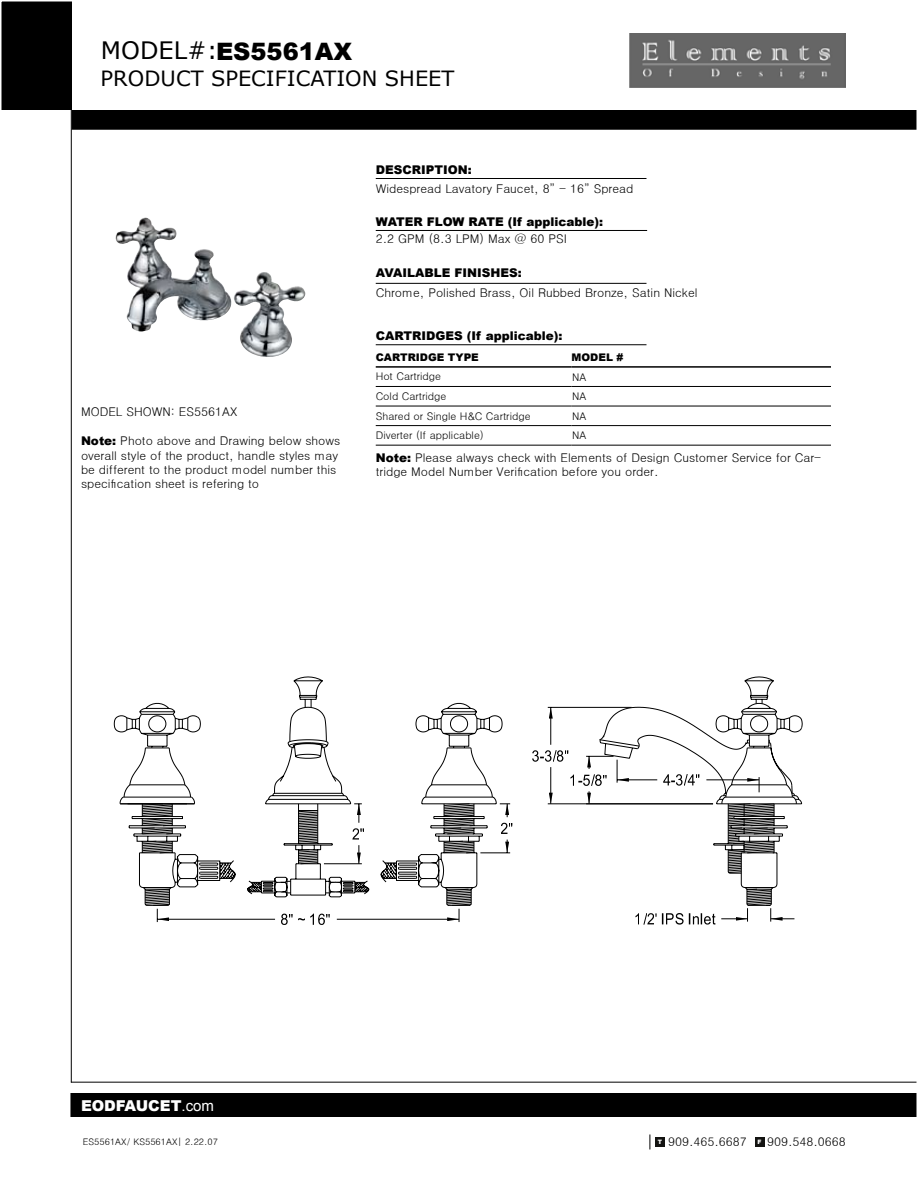
<style>
.page{position:relative;width:918px;height:1188px;background:#fff}
.page>*{position:absolute;margin:0;border:0;box-sizing:border-box;transform-origin:0 0}
.t1{font:900 24px "Arial";color:#000}
.t2{font:21px "Verdana";color:#000}
.t3{font:900 15px "Arial";color:#fff}
.t4{font:12px/14.4px "Dotum";color:#000}
.t5{font:900 12px "Arial";color:#000}
.t6{font:10.5px/19.5px "Dotum";color:#000}
.t7{font:900 10.5px "Arial";color:#000}
.t8{font:9px "Dotum";color:#000}
.t9{font:900 6px "Arial";color:#fff}
.s1{font-family:"Verdana";font-weight:400}
.s2{font-family:"Arial";font-weight:900}
.s3{font-weight:400}
</style>
<div class="page">
<svg style="left:650px;top:1134px;width:1px;height:15px"></svg>
<div style="left:655px;top:1137px;width:10px;height:9px;background:#131311"></div>
<div style="left:755px;top:1137px;width:9px;height:9px;background:#131311"></div>
<div style="left:0;top:0;width:72px;height:110px;background:#000"></div>
<hr style="left:71px;top:87px;width:1px;height:996px;background:#000">
<div style="left:71px;top:1094px;width:846px;height:22px;background:#000"></div>
<div style="left:70px;top:1093px;width:848px;height:24px;border:2px solid #000"></div>
<hr style="left:71px;top:1082px;width:847px;height:1px;background:#000">
<img style="left:630px;top:33px;width:216px;height:54px">
<div style="left:72px;top:111px;width:845px;height:18px;background:#000"></div>
<div style="left:72px;top:110px;width:846px;height:20px;border:2px solid #000"></div>
<hr style="left:376px;top:178px;width:270px;height:1px;background:#000">
<hr style="left:376px;top:230px;width:271px;height:1px;background:#000">
<hr style="left:376px;top:283px;width:270px;height:1px;background:#000">
<hr style="left:376px;top:344px;width:270px;height:1px;background:#000">
<hr style="left:376px;top:366px;width:196px;height:2px;background:#000">
<hr style="left:572px;top:366px;width:259px;height:2px;background:#000">
<hr style="left:376px;top:386px;width:196px;height:1px;background:#000">
<hr style="left:572px;top:386px;width:259px;height:1px;background:#000">
<hr style="left:376px;top:406px;width:196px;height:1px;background:#000">
<hr style="left:572px;top:406px;width:259px;height:1px;background:#000">
<hr style="left:376px;top:425px;width:196px;height:1px;background:#000">
<hr style="left:572px;top:425px;width:259px;height:1px;background:#000">
<hr style="left:376px;top:445px;width:196px;height:1px;background:#000">
<hr style="left:572px;top:445px;width:259px;height:1px;background:#000">
<img style="left:115px;top:217px;width:191px;height:140px">
<svg style="left:293px;top:676px;width:481px;height:27px"></svg>
<svg style="left:114px;top:703px;width:689px;height:222px"></svg>
<svg style="left:917px;top:110px;width:1px;height:1007px"></svg>
<h1 class="t1" style="left:101px;top:34px;width:253px"><span class="s1">MODEL#:</span>ES5561AX</h1>
<h2 class="t2" style="left:101px;top:65px;width:355px">PRODUCT SPECIFICATION SHEET</h2>
<p class="t5" style="left:376px;top:161px;width:97px">DESCRIPTION:</p>
<p class="t4" style="left:376px;top:181px;width:259px">Widespread Lavatory Faucet, 8” - 16” Spread</p>
<p class="t5" style="left:376px;top:213px;width:229px">WATER FLOW RATE (If applicable):</p>
<p class="t5" style="left:376px;top:264px;width:147px">AVAILABLE FINISHES:</p>
<p class="t4" style="left:376px;top:231px;width:193px">2.2 GPM (8.3 LPM) Max @ 60 PSI</p>
<p class="t4" style="left:81px;top:405px;width:158px">MODEL SHOWN: ES5561AX</p>
<p class="t4" style="left:81px;top:434px;width:261px"><span class="s2">Note:</span> Photo above and Drawing below shows overall style of the product, handle styles may be different to the product model number this specification sheet is refering to</p>
<p class="t4" style="left:376px;top:286px;width:323px">Chrome, Polished Brass, Oil Rubbed Bronze, Satin Nickel</p>
<p class="t5" style="left:376px;top:327px;width:188px">CARTRIDGES (If applicable):</p>
<p class="t7" style="left:376px;top:350px;width:105px">CARTRIDGE TYPE</p>
<p class="t7" style="left:572px;top:350px;width:53px">MODEL #</p>
<p class="t6" style="left:376px;top:367px;width:156px">Hot Cartridge<br>Cold Cartridge<br>Shared or Single H&amp;C Cartridge<br>Diverter (If applicable)</p>
<p class="t4" style="left:376px;top:450px;width:447px"><span class="s2">Note:</span> Please always check with Elements of Design Customer Service for Car&shy;tridge Model Number Verification before you order.</p>
<p class="t6" style="left:572px;top:367px;width:16px;text-align:justify">NA NA NA NA</p>
<p class="t3" style="left:81px;top:1095px;width:135px">EODFAUCET<span class="s3">.com</span></p>
<p class="t8" style="left:83px;top:1137px;width:137px">ES5561AX/ KS5561AX| 2.22.07</p>
<p class="t4" style="left:658px;top:1134px;width:91px"><sup>T</sup> 909.465.6687</p>
<p class="t4" style="left:767px;top:1134px;width:80px">909.548.0668</p>
<p class="t9" style="left:758px;top:1137px;width:6px">F</p>
</div>
